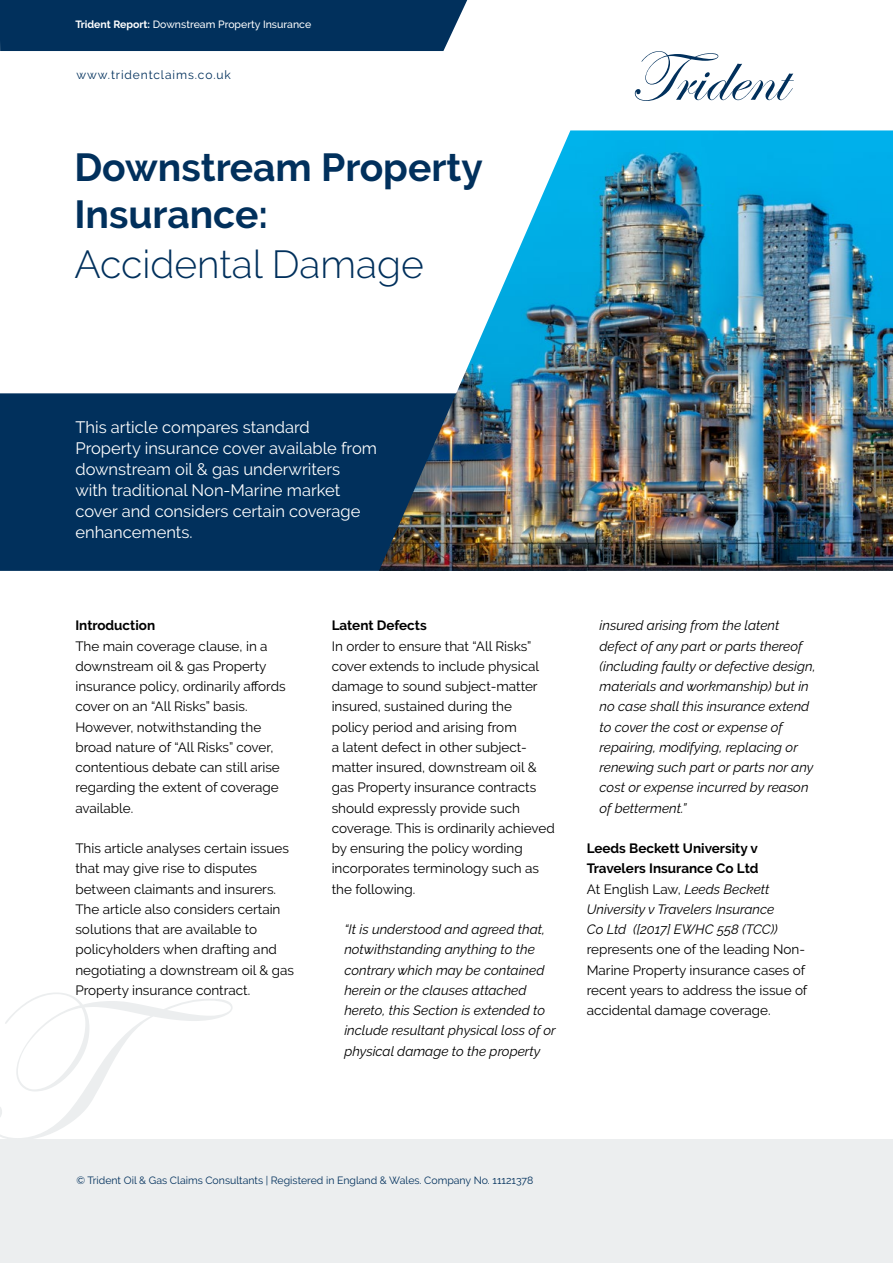
<style>
.page{position:relative;width:893px;height:1263px;background:#fff}
.page>*{position:absolute;margin:0;border:0;box-sizing:border-box;transform-origin:0 0}
.t1{font:72px "Edwardian Script ITC";color:#01305c}
.t2{font:700 39px/46.8px "Raleway";color:#01305c}
.t3{font:300 39px "Raleway";color:#01305c}
.t4{font:16.5px/21px "Raleway";color:#fff}
.t5{font:13.5px/20.2px "Raleway";color:#000}
.t6{font:italic 13.5px/20.2px "Raleway";color:#000}
.t7{font:700 13.5px "Raleway";color:#000}
.t8{font:12px "Raleway";letter-spacing:.075em;color:#01305c}
.t9{font:10.5px "Raleway";color:#01305c}
.t10{font:500 10.5px "Raleway";color:#fff}
.s1{font-weight:700}
.s2{font-weight:700;font-style:normal}
.s3{font-style:normal}
</style>
<div class="page">
<div style="left:0;top:1140px;width:893px;height:123px;background:#eceeef"></div>
<div style="left:0;top:0;width:467px;height:51px;background:#01305c"></div>
<svg style="left:0;top:993px;width:233px;height:147px"></svg>
<div style="left:0;top:393px;width:379px;height:178px;background:#01305c"></div>
<img style="left:379px;top:130px;width:514px;height:441px">
<p class="t10" style="left:75px;top:18px;width:237px"><span class="s1">Trident Report:</span> Downstream Property Insurance</p>
<p class="t8" style="left:76px;top:68px;width:156px">www.tridentclaims.co.uk</p>
<h2 class="t2" style="left:74px;top:144px;width:410px">Downstream Property<br>Insurance:</h2>
<h2 class="t3" style="left:74px;top:242px;width:351px">Accidental Damage</h2>
<h1 class="t1" style="left:629px;top:38px;width:158px">Trident</h1>
<p class="t4" style="left:75px;top:417px;width:303px">This article compares standard<br>Property insurance cover available from downstream oil &amp; gas underwriters<br>with traditional Non-Marine market cover and considers certain coverage enhancements.</p>
<p class="t7" style="left:75px;top:618px;width:81px">Introduction</p>
<p class="t5" style="left:75px;top:636px;width:212px">The main coverage clause, in a downstream oil &amp; gas Property insurance policy, ordinarily affords cover on an “All Risks” basis.<br>However, notwithstanding the broad nature of “All Risks” cover, contentious debate can still arise regarding the extent of coverage available.</p>
<p class="t5" style="left:75px;top:838px;width:220px">This article analyses certain issues that may give rise to disputes between claimants and insurers.<br>The article also considers certain solutions that are available to policyholders when drafting and negotiating a downstream oil &amp; gas Property insurance contract.</p>
<p class="t7" style="left:332px;top:618px;width:97px">Latent Defects</p>
<p class="t5" style="left:332px;top:636px;width:225px">In order to ensure that “All Risks” cover extends to include physical damage to sound subject-matter insured, sustained during the<br>policy period and arising from<br>a latent defect in other subject&shy;matter insured, downstream oil &amp; gas Property insurance contracts should expressly provide such coverage. This is ordinarily achieved by ensuring the policy wording incorporates terminology such as the following.</p>
<p class="t6" style="left:344px;top:919px;width:213px">“It is understood and agreed that, notwithstanding anything to the contrary which may be contained herein or the clauses attached hereto, this Section is extended to include resultant physical loss of or physical damage to the property</p>
<p class="t6" style="left:600px;top:615px;width:218px">insured arising from the latent defect of any part or parts thereof (including faulty or defective design, materials and workmanship) but in no case shall this insurance extend to cover the cost or expense of repairing, modifying, replacing or renewing such part or parts nor any cost or expense incurred by reason of betterment.”</p>
<p class="t6" style="left:587px;top:838px;width:192px"><span class="s2">Leeds Beckett University v<br>Travelers Insurance Co Ltd<br></span><span class="s3">At English Law,</span> Leeds Beckett<br>University v Travelers Insurance<br>Co Ltd ([2017] EWHC 558 (TCC))</p>
<p class="t5" style="left:587px;top:939px;width:222px">represents one of the leading Non-Marine Property insurance cases of recent years to address the issue of accidental damage coverage.</p>
<p class="t9" style="left:77px;top:1174px;width:458px">© Trident Oil &amp; Gas Claims Consultants | Registered in England &amp; Wales. Company No. 11121378</p>
</div>
